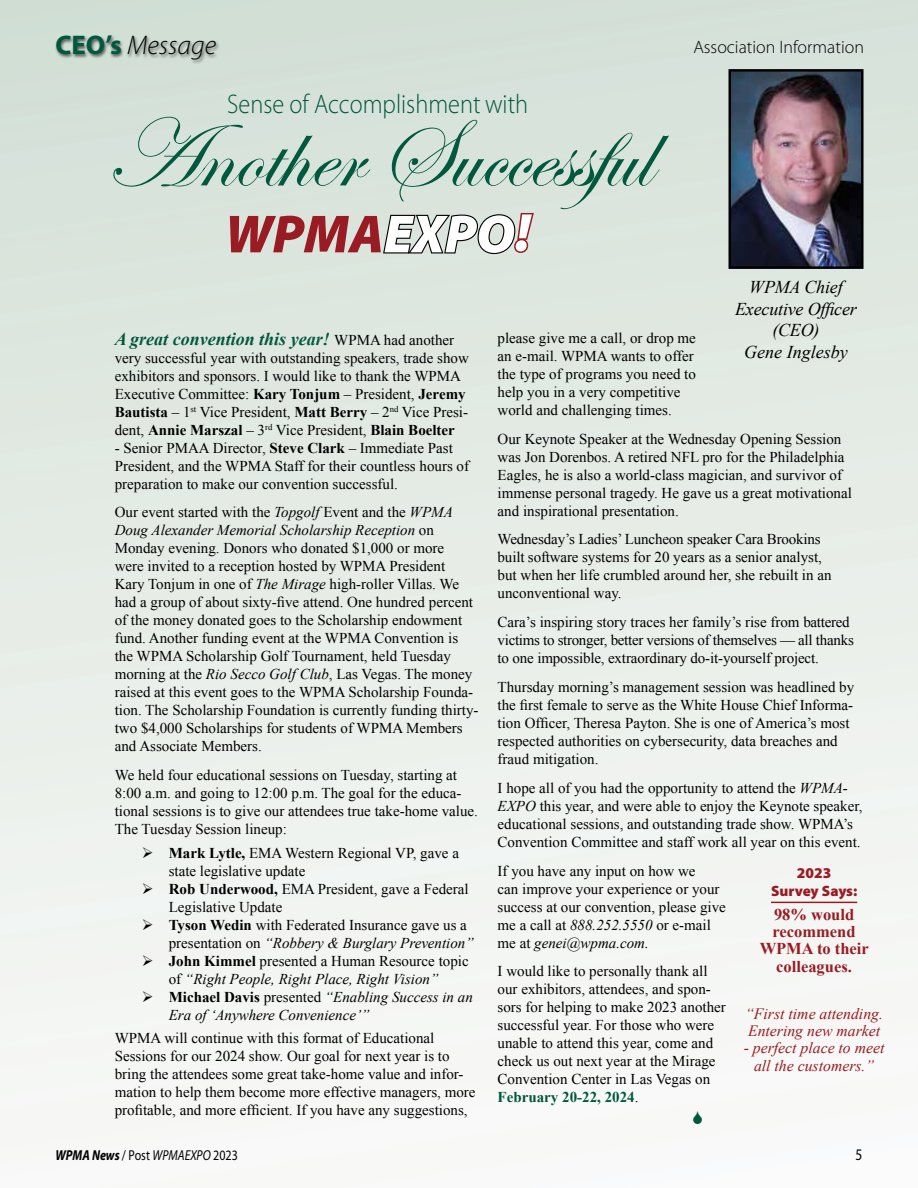
<style>
.page{position:relative;width:918px;height:1188px;background:#fff}
.page>*{position:absolute;margin:0;border:0;box-sizing:border-box;transform-origin:0 0}
.t1{font:99px "Edwardian Script ITC";color:#00583d}
.t2{font:italic 900 54px "Myriad Pro";color:#991b23}
.t3{font:300 27px "Myriad Pro";color:#00583d;scale:.9 1}
.t4{font:italic 300 27px "Myriad Pro";color:#000}
.t5{font:italic 18px/21.6px "Times New Roman";letter-spacing:-.01em;color:#000;text-align:center}
.t6{font:italic 700 18px "Times New Roman";color:#00583d}
.t7{font:300 18px "Myriad Pro";color:#000}
.t8{font:700 16.5px/17.2px "Times New Roman";color:#991b23;text-align:center}
.t9{font:16.2px "Myriad Pro";color:#000;scale:.83 1}
.t10{font:italic 15.75px/17.2px "Times New Roman";color:#991b23}
.t11{font:15px/18px "Times New Roman";color:#000}
.t12{font:italic 15px/18px "Times New Roman";color:#000;text-align:center}
.t13{font:900 15px/18px "Myriad Pro";color:#991b23;text-align:center}
.t14{font:14.4px "Myriad Pro";color:#000;scale:.83 1}
.s1{font-weight:700;font-style:normal;color:#00583d}
.s2{color:#000}
.s3{font-weight:400;font-style:normal;font-size:15px;color:#000}
.s4{font-weight:700}
.s5{font-style:italic}
.s6{font-weight:700;font-style:normal}
.s7{font-style:normal}
.s8{font-weight:700;color:#00583d}
.s9{font-weight:700;font-style:italic}
</style>
<div class="page">
<div style="left:55px;top:35px;width:166px;height:29px;background:#000;opacity:.6"></div>
<img style="left:732px;top:72px;width:129px;height:194px">
<div style="left:729px;top:69px;width:135px;height:200px;border:2px solid #000"></div>
<hr style="left:771px;top:902px;width:86px;height:1px;background:#991b23">
<svg style="left:154px;top:858px;width:15px;height:1px"></svg>
<svg style="left:154px;top:894px;width:15px;height:1px"></svg>
<svg style="left:154px;top:930px;width:15px;height:1px"></svg>
<svg style="left:154px;top:966px;width:15px;height:1px"></svg>
<svg style="left:154px;top:1002px;width:15px;height:1px"></svg>
<h3 class="t4" style="left:56px;top:29px;width:162px"><span class="s1">CEO’s</span> Message</h3>
<h3 class="t3" style="left:227px;top:88px;width:336px">Sense of Accomplishment with</h3>
<h1 class="t1" style="left:105px;top:101px;width:559px">Another Successful</h1>
<h2 class="t2" style="left:225px;top:198px;width:307px">WPMA<span class="s2">EXPO</span>!</h2>
<p class="t7" style="left:694px;top:36px;width:172px">Association Information</p>
<p class="t6" style="left:115px;top:326px;width:341px">A great convention this year! <span class="s3">WPMA had another</span></p>
<p class="t11" style="left:115px;top:348px;width:356px">very successful year with outstanding speakers, trade show exhibitors and sponsors. I would like to thank the WPMA Executive Committee: <span class="s4">Kary Tonjum</span> – President, <span class="s4">Jeremy Bautista</span> – 1<sup>st</sup> Vice President, <span class="s4">Matt Berry</span> – 2<sup>nd</sup> Vice Presi&shy;dent, <span class="s4">Annie Marszal</span> – 3<sup>rd</sup> Vice President, <span class="s4">Blain Boelter</span></p>
<p class="t11" style="left:115px;top:438px;width:356px">- Senior PMAA Director, <span class="s4">Steve Clark</span> – Immediate Past<br>President, and the WPMA Staff for their countless hours of preparation to make our convention successful.</p>
<p class="t11" style="left:115px;top:503px;width:365px">Our event started with the <span class="s5">Topgolf</span> Event and the <span class="s5">WPMA Doug Alexander Memorial Scholarship Reception</span> on Monday evening. Donors who donated $1,000 or more<br>were invited to a reception hosted by WPMA President Kary Tonjum in one of <span class="s5">The Mirage</span> high-roller Villas. We had a group of about sixty-five attend. One hundred percent of the money donated goes to the Scholarship endowment fund. Another funding event at the WPMA Convention is the WPMA Scholarship Golf Tournament, held Tuesday morning at the <span class="s5">Rio Secco Golf Club</span>, Las Vegas. The money raised at this event goes to the WPMA Scholarship Founda&shy;tion. The Scholarship Foundation is currently funding thirty&shy;two $4,000 Scholarships for students of WPMA Members and Associate Members.</p>
<p class="t11" style="left:115px;top:766px;width:365px">We held four educational sessions on Tuesday, starting at 8:00 a.m. and going to 12:00 p.m. The goal for the educa&shy;tional sessions is to give our attendees true take-home value.<br>The Tuesday Session lineup:</p>
<p class="t11" style="left:169px;top:843px;width:292px;text-indent:-27px">➢ <span class="s4">Mark Lytle,</span> EMA Western Regional VP, gave a state legislative update</p>
<p class="t11" style="left:169px;top:879px;width:301px;text-indent:-27px">➢ <span class="s4">Rob Underwood,</span> EMA President, gave a Federal<br>Legislative Update</p>
<p class="t11" style="left:169px;top:915px;width:307px;text-indent:-27px">➢ <span class="s4">Tyson Wedin</span> with Federated Insurance gave us a presentation on <span class="s5">“Robbery &amp; Burglary Prevention”</span></p>
<p class="t12" style="left:142px;top:951px;width:328px">➢ <span class="s6">John Kimmel</span> <span class="s7">presented a Human Resource topic of</span> “Right People, Right Place, Right Vision”</p>
<p class="t12" style="left:169px;top:987px;width:306px;text-align:left;text-indent:-27px">➢ <span class="s6">Michael Davis</span> <span class="s7">presented</span> “Enabling Success in an<br>Era of ‘Anywhere Convenience’”</p>
<p class="t11" style="left:115px;top:1029px;width:362px">WPMA will continue with this format of Educational Sessions for our 2024 show. Our goal for next year is to bring the attendees some great take-home value and infor&shy;mation to help them become more effective managers, more profitable, and more efficient. If you have any suggestions,</p>
<p class="t5" style="left:735px;top:276px;width:123px">WPMA Chief<br>Executive Officer (CEO)<br>Gene Inglesby</p>
<p class="t11" style="left:498px;top:329px;width:200px">please give me a call, or drop me an e-mail. WPMA wants to offer the type of programs you need to help you in a very competitive world and challenging times.</p>
<p class="t11" style="left:498px;top:429px;width:356px">Our Keynote Speaker at the Wednesday Opening Session was Jon Dorenbos. A retired NFL pro for the Philadelphia Eagles, he is also a world-class magician, and survivor of immense personal tragedy. He gave us a great motivational and inspirational presentation.</p>
<p class="t11" style="left:498px;top:530px;width:335px">Wednesday’s Ladies’ Luncheon speaker Cara Brookins built software systems for 20 years as a senior analyst, but when her life crumbled around her, she rebuilt in an unconventional way.</p>
<p class="t11" style="left:498px;top:613px;width:358px">Cara’s inspiring story traces her family’s rise from battered victims to stronger, better versions of themselves — all thanks to one impossible, extraordinary do-it-yourself project.</p>
<p class="t11" style="left:498px;top:678px;width:358px">Thursday morning’s management session was headlined by the first female to serve as the White House Chief Informa&shy;tion Officer, Theresa Payton. She is one of America’s most respected authorities on cybersecurity, data breaches and fraud mitigation.</p>
<p class="t11" style="left:498px;top:779px;width:366px">I hope all of you had the opportunity to attend the <span class="s5">WPMA-EXPO</span> this year, and were able to enjoy the Keynote speaker, educational sessions, and outstanding trade show. WPMA’s Convention Committee and staff work all year on this event.</p>
<p class="t11" style="left:498px;top:861px;width:230px">If you have any input on how we<br>can improve your experience or your success at our convention, please give me a call at <span class="s5">888.252.5550</span> or e-mail me at <span class="s5">genei@wpma.com.</span></p>
<p class="t11" style="left:498px;top:962px;width:230px">I would like to personally thank all our exhibitors, attendees, and spon&shy;sors for helping to make 2023 another successful year. For those who were unable to attend this year, come and check us out next year at the Mirage Convention Center in Las Vegas on <span class="s8">February 20-22, 2024</span>.</p>
<p class="t13" style="left:771px;top:864px;width:88px">2023<br>Survey Says:</p>
<p class="t8" style="left:760px;top:905px;width:111px">98% would recommend<br>WPMA to their colleagues.</p>
<p class="t10" style="left:745px;top:1005px;width:139px">“First time attending.<br>Entering new market</p>
<p class="t10" style="left:744px;top:1039px;width:142px;text-align:center">- perfect place to meet all the customers.”</p>
<p class="t14" style="left:56px;top:1146px;width:221px"><span class="s9">WPMA News</span> / Post <span class="s5">WPMAEXPO</span> 2023</p>
<p class="t9" style="left:856px;top:1144px;width:10px">5</p>
</div>
